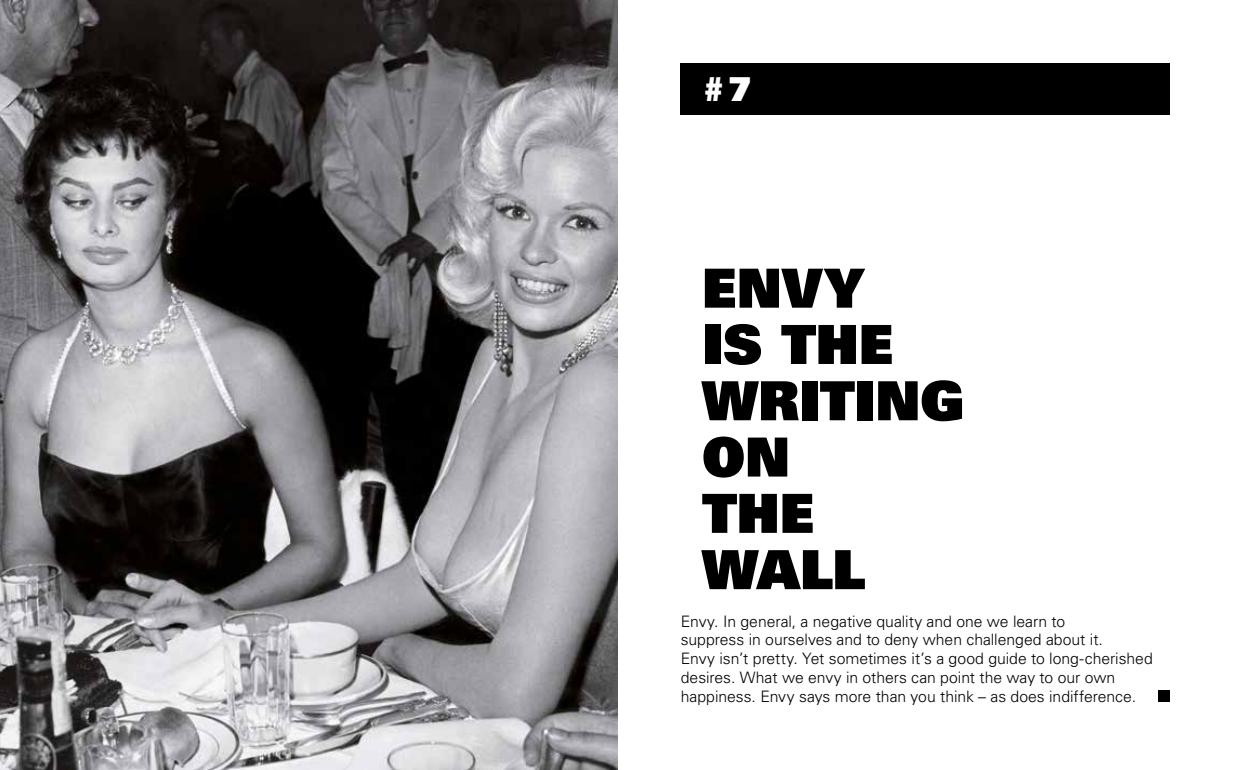
<style>
.page{position:relative;width:1234px;height:770px;background:#fff}
.page>*{position:absolute;margin:0;border:0;box-sizing:border-box;transform-origin:0 0}
.t1{font:54px/56.2px "Univers LT Std X Black";color:#000}
.t2{font:33px "Univers LT Std X Black";color:#fff}
.t3{font:300 15.75px/18.8px "Univers LT Std";letter-spacing:-.005em;color:#000}
</style>
<div class="page">
<img style="left:0;top:0;width:617px;height:770px">
<div style="left:680px;top:64px;width:489px;height:51px;background:#000"></div>
<div style="left:1158px;top:690px;width:11px;height:12px;background:#000"></div>
<h2 class="t2" style="left:702px;top:68px;width:51px">#7</h2>
<h1 class="t1" style="left:702px;top:259px;width:264px">ENVY<br>IS THE<br>WRITING<br>ON<br>THE<br>WALL</h1>
<p class="t3" style="left:680px;top:611px;width:473px">Envy. In general, a negative quality and one we learn to<br>suppress in ourselves and to deny when challenged about it.<br>Envy isn’t pretty. Yet sometimes it’s a good guide to long-cherished desires. What we envy in others can point the way to our own happiness. Envy says more than you think – as does indifference.</p>
</div>
